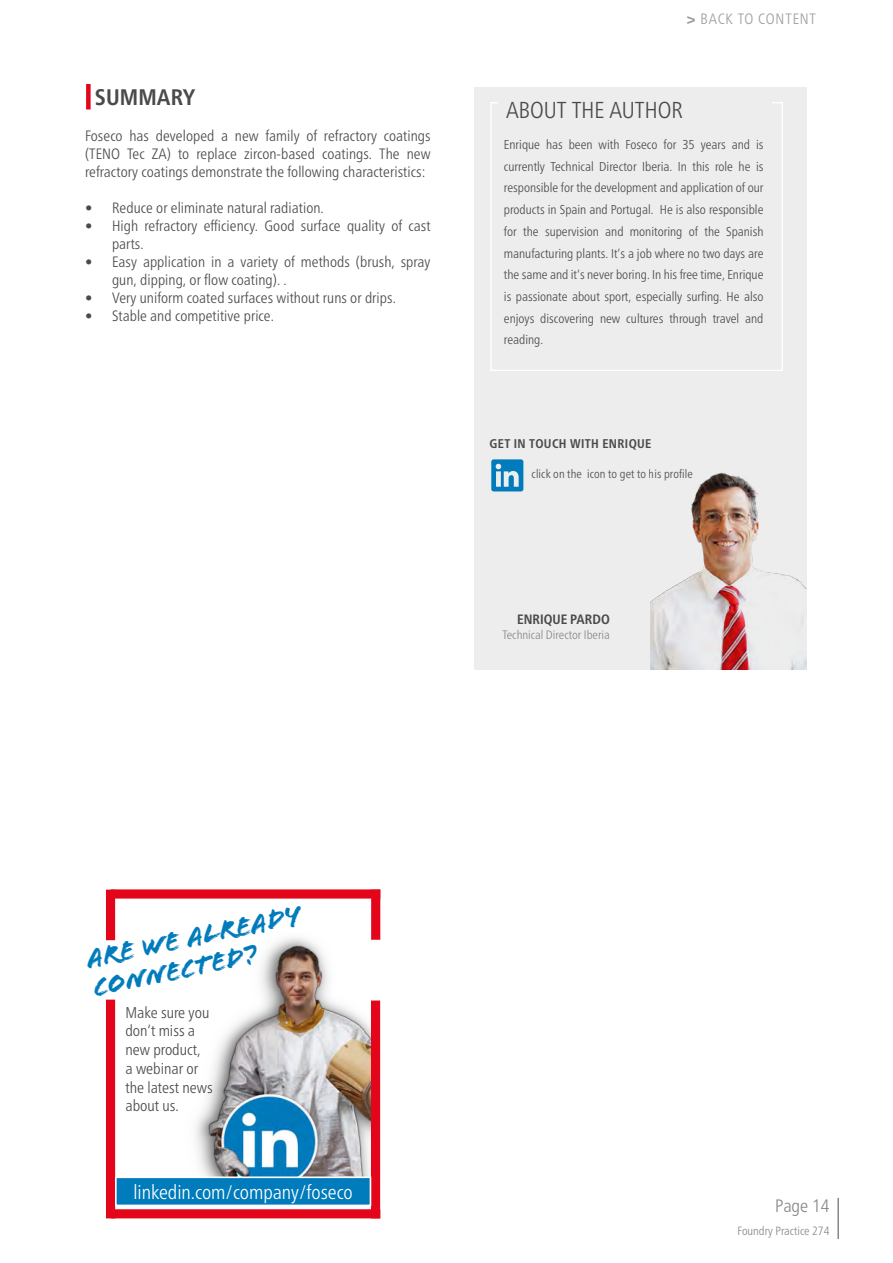
<style>
.page{position:relative;width:893px;height:1263px;background:#fff}
.page>*{position:absolute;margin:0;border:0;box-sizing:border-box;transform-origin:0 0}
.t1{font:27.9px/29.5px "Flood Std";color:#007bbb}
.t2{font:300 condensed 23.1px "Frutiger Neue LTW1 G";color:#4a4a49}
.t3{font:700 condensed 22.5px "Frutiger Neue LTW1 G";letter-spacing:.005em;color:#4a4a49}
.t4{font:300 condensed 19.65px "Frutiger Neue LTW1 G";color:#fff}
.t5{font:300 condensed 18px "Frutiger Neue LTW1 G";color:#878787}
.t6{font:300 condensed 15.6px/18.8px "Frutiger Neue LTW1 G";color:#4a4a49}
.t7{font:300 condensed 15px/18px "Frutiger Neue LTW1 G";letter-spacing:.005em;color:#4a4a49}
.t8{font:300 condensed 15px "Frutiger Neue LTW1 G";letter-spacing:.055em;color:#9d9d9c}
.t9{font:700 condensed 13.5px "Frutiger Neue LTW1 G";color:#4a4a49}
.t10{font:300 condensed 12.9px/21.8px "Frutiger Neue LTW1 G";color:#4a4a49;text-align:justify}
.t11{font:700 condensed 12.6px "Frutiger Neue LTW1 G";letter-spacing:.03em;color:#4a4a49}
.t12{font:300 condensed 12.15px "Frutiger Neue LTW1 G";color:#878787}
.t13{font:300 condensed 12px "Frutiger Neue LTW1 G";letter-spacing:.01em;color:#4a4a49}
.t14{font:300 condensed 12px "Frutiger Neue LTW1 G";color:#878787}
.s1{font-weight:700}
</style>
<div class="page">
<hr style="left:837px;top:1198px;width:2px;height:41px;background:#878787">
<div style="left:474px;top:87px;width:332px;height:583px;background:#ededed"></div>
<div style="left:490px;top:102px;width:293px;height:269px;border:1px solid #fff"></div>
<div style="left:498px;top:89px;width:274px;height:41px;background:#ededed"></div>
<svg style="left:491px;top:459px;width:32px;height:32px"></svg>
<img style="left:651px;top:472px;width:155px;height:198px">
<div style="left:86px;top:84px;width:5px;height:25px;background:#e3051a"></div>
<img style="left:111px;top:898px;width:260px;height:278px">
<div style="left:106px;top:1000px;width:9px;height:218px;background:#e3051a"></div>
<div style="left:111px;top:1209px;width:269px;height:9px;background:#e3051a"></div>
<div style="left:371px;top:1000px;width:9px;height:218px;background:#e3051a"></div>
<div style="left:106px;top:890px;width:9px;height:50px;background:#e3051a"></div>
<div style="left:111px;top:889px;width:269px;height:9px;background:#e3051a"></div>
<div style="left:371px;top:890px;width:9px;height:50px;background:#e3051a"></div>
<div style="left:116px;top:1177px;width:254px;height:28px;background:#007bbb"></div>
<div style="left:115px;top:1176px;width:256px;height:30px;border:2px solid #fff"></div>
<h3 class="t3" style="left:95px;top:83px;width:102px">SUMMARY</h3>
<p class="t7" style="left:85px;top:126px;width:347px;text-align:justify">Foseco has developed a new family of refractory coatings (TENO Tec ZA) to replace zircon-based coatings. The new refractory coatings demonstrate the following characteristics:</p>
<p class="t7" style="left:85px;top:198px;width:240px">• Reduce or eliminate natural radiation.</p>
<p class="t7" style="left:112px;top:216px;width:320px;text-indent:-27px">• High refractory efficiency. Good surface quality of cast parts.</p>
<p class="t7" style="left:112px;top:252px;width:320px;text-indent:-27px">• Easy application in a variety of methods (brush, spray gun, dipping, or flow coating). .</p>
<p class="t7" style="left:85px;top:288px;width:312px">• Very uniform coated surfaces without runs or drips.</p>
<p class="t7" style="left:85px;top:306px;width:191px">• Stable and competitive price.</p>
<p class="t8" style="left:687px;top:10px;width:131px"><span class="s1">&gt;</span> BACK TO CONTENT</p>
<h2 class="t2" style="left:506px;top:97px;width:178px">ABOUT THE AUTHOR</h2>
<p class="t10" style="left:504px;top:134px;width:261px">Enrique has been with Foseco for 35 years and is currently Technical Director Iberia. In this role he is responsible for the development and application of our products in Spain and Portugal. He is also responsible for the supervision and monitoring of the Spanish manufacturing plants. It‘s a job where no two days are the same and it‘s never boring. In his free time, Enrique is passionate about sport, especially surfing. He also enjoys discovering new cultures through travel and reading.</p>
<p class="t11" style="left:489px;top:436px;width:163px">GET IN TOUCH WITH ENRIQUE</p>
<p class="t13" style="left:531px;top:466px;width:163px">click on the icon to get to his profile</p>
<p class="t9" style="left:517px;top:612px;width:94px">ENRIQUE PARDO</p>
<p class="t12" style="left:502px;top:628px;width:109px">Technical Director Iberia</p>
<h1 class="t1" style="left:84px;top:945px;width:219px;rotate:-12deg">Are we already connected?</h1>
<p class="t6" style="left:125px;top:1003px;width:89px">Make sure you don‘t miss a new product,<br>a webinar or the latest news about us.</p>
<h3 class="t4" style="left:134px;top:1180px;width:221px">linkedin.com/company/foseco</h3>
<h3 class="t5" style="left:775px;top:1195px;width:56px">Page 14</h3>
<p class="t14" style="left:737px;top:1224px;width:93px">Foundry Practice 274</p>
</div>
